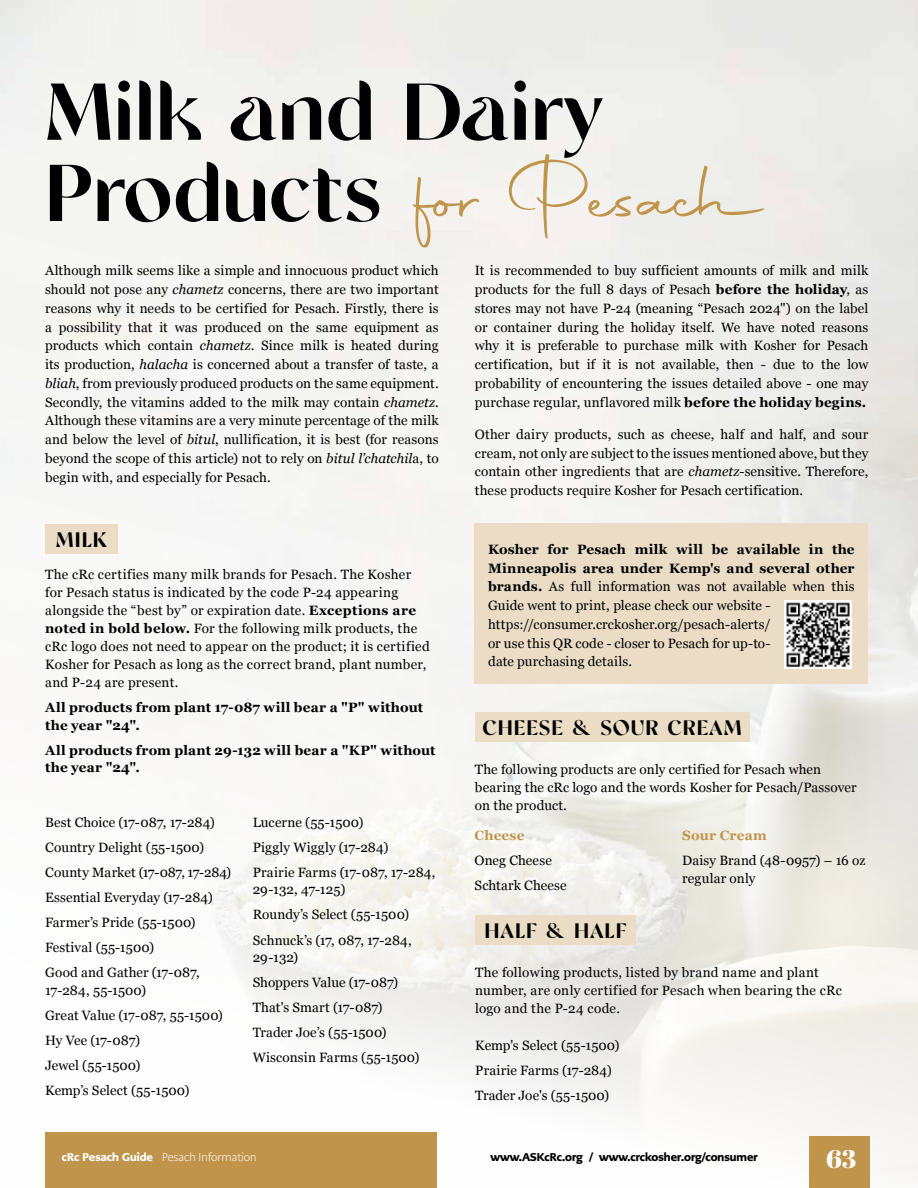
<style>
.page{position:relative;width:918px;height:1188px;background:#fff}
.page>*{position:absolute;margin:0;border:0;box-sizing:border-box;transform-origin:0 0}
.t1{font:87.3px "Autography";color:#c0954b}
.t2{font:80.4px/81.3px "Tangerine";color:#000}
.t3{font:25.5px "Abril Fatface";color:#fff}
.t4{font:21px "Tangerine";letter-spacing:.045em;color:#000}
.t5{font:13.5px/18.8px "Georgia";letter-spacing:.01em;color:#000}
.t6{font:700 13.5px/18px "Georgia";letter-spacing:.015em;color:#000}
.t7{font:700 13.5px "Georgia";letter-spacing:.015em;color:#c0954b}
.t8{font:900 11.25px "PMN Caecilia Sans Head";color:#000}
.t9{font:300 11.25px "PMN Caecilia Sans Head";color:#fff}
.s1{font-style:italic}
.s2{font-weight:700}
.s3{font-weight:900}
</style>
<div class="page">
<img style="left:0;top:0;width:918px;height:1188px">
<div style="left:45px;top:524px;width:73px;height:30px;background:#eadcc5"></div>
<div style="left:475px;top:915px;width:161px;height:30px;background:#eadcc5"></div>
<div style="left:475px;top:712px;width:274px;height:30px;background:#eadcc5"></div>
<div style="left:475px;top:523px;width:393px;height:161px;background:#eadcc5"></div>
<img style="left:784px;top:601px;width:68px;height:67px">
<div style="left:45px;top:1133px;width:391px;height:55px;background:#c0954b"></div>
<div style="left:809px;top:1137px;width:61px;height:51px;background:#c0954b"></div>
<h2 class="t2" style="left:45px;top:79px;width:561px">Milk and Dairy<br>Products</h2>
<h1 class="t1" style="left:418px;top:142px;width:349px">for Pesach</h1>
<p class="t5" style="left:45px;top:261px;width:395px;text-align:justify">Although milk seems like a simple and innocuous product which should not pose any <span class="s1">chametz</span> concerns, there are two important reasons why it needs to be certified for Pesach. Firstly, there is a possibility that it was produced on the same equipment as products which contain <span class="s1">chametz</span>. Since milk is heated during its production, <span class="s1">halacha</span> is concerned about a transfer of taste, a <span class="s1">bliah</span>, from previously produced products on the same equipment.<br>Secondly, the vitamins added to the milk may contain <span class="s1">chametz</span>.<br>Although these vitamins are a very minute percentage of the milk and below the level of <span class="s1">bitul</span>, nullification, it is best (for reasons beyond the scope of this article) not to rely on <span class="s1">bitul l’chatchil</span>a, to begin with, and especially for Pesach.</p>
<p class="t5" style="left:475px;top:261px;width:395px;text-align:justify">It is recommended to buy sufficient amounts of milk and milk products for the full 8 days of Pesach <span class="s2">before the holiday</span>, as stores may not have P-24 (meaning “Pesach 2024") on the label or container during the holiday itself. We have noted reasons why it is preferable to purchase milk with Kosher for Pesach certification, but if it is not available, then - due to the low probability of encountering the issues detailed above - one may purchase regular, unflavored milk <span class="s2">before the holiday begins.</span></p>
<p class="t5" style="left:475px;top:424px;width:395px;text-align:justify">Other dairy products, such as cheese, half and half, and sour cream, not only are subject to the issues mentioned above, but they contain other ingredients that are <span class="s1">chametz</span>-sensitive. Therefore, these products require Kosher for Pesach certification.</p>
<h3 class="t4" style="left:56px;top:526px;width:53px">MILK</h3>
<p class="t5" style="left:45px;top:565px;width:386px;line-height:18px">The cRc certifies many milk brands for Pesach. The Kosher for Pesach status is indicated by the code P-24 appearing alongside the “best by” or expiration date. <span class="s2">Exceptions are noted in bold below.</span> For the following milk products, the cRc logo does not need to appear on the product; it is certified Kosher for Pesach as long as the correct brand, plant number, and P-24 are present.</p>
<p class="t6" style="left:45px;top:697px;width:380px">All products from plant 17-087 will bear a "P" without the year "24".</p>
<p class="t6" style="left:45px;top:740px;width:392px">All products from plant 29-132 will bear a "KP" without the year "24".</p>
<p class="t5" style="left:45px;top:809px;width:188px;line-height:25px">Best Choice (17-087, 17-284)<br>Country Delight (55-1500)<br>County Market (17-087, 17-284)<br>Essential Everyday (17-284)<br>Farmer’s Pride (55-1500)<br>Festival (55-1500)<br>Good and Gather (17-087,</p>
<p class="t5" style="left:45px;top:977px;width:179px;line-height:25px">17-284, 55-1500)<br>Great Value (17-087, 55-1500)<br>Hy Vee (17-087)<br>Jewel (55-1500)<br>Kemp’s Select (55-1500)</p>
<p class="t5" style="left:253px;top:809px;width:184px;line-height:25px">Lucerne (55-1500)<br>Piggly Wiggly (17-284)<br>Prairie Farms (17-087, 17-284,</p>
<p class="t5" style="left:253px;top:877px;width:161px;line-height:25px">29-132, 47-125)<br>Roundy’s Select (55-1500)<br>Schnuck’s (17, 087, 17-284,</p>
<p class="t5" style="left:253px;top:944px;width:168px;line-height:25px">29-132)<br>Shoppers Value (17-087)<br>That's Smart (17-087)<br>Trader Joe’s (55-1500)<br>Wisconsin Farms (55-1500)</p>
<p class="t5" style="left:488px;top:539px;width:368px"><span class="s2">Kosher for Pesach milk will be available in the Minneapolis area under Kemp's and several other brands.</span> As full information was not available when this Guide went to print, please check our website - https://consumer.crckosher.org/pesach-alerts/<br>or use this QR code - closer to Pesach for up-to-<br>date purchasing details.</p>
<h3 class="t4" style="left:482px;top:715px;width:261px">CHEESE &amp; SOUR CREAM</h3>
<p class="t5" style="left:475px;top:760px;width:383px;line-height:18px">The following products are only certified for Pesach when bearing the cRc logo and the words Kosher for Pesach/Passover on the product.</p>
<p class="t7" style="left:475px;top:825px;width:51px">Cheese</p>
<p class="t5" style="left:475px;top:848px;width:94px;line-height:25px">Oneg Cheese<br>Schtark Cheese</p>
<h3 class="t4" style="left:485px;top:918px;width:144px">HALF &amp; HALF</h3>
<p class="t7" style="left:682px;top:825px;width:86px">Sour Cream</p>
<p class="t5" style="left:682px;top:852px;width:185px;line-height:17.2px">Daisy Brand (48-0957) – 16 oz regular only</p>
<p class="t5" style="left:475px;top:963px;width:368px;line-height:18px">The following products, listed by brand name and plant number, are only certified for Pesach when bearing the cRc logo and the P-24 code.</p>
<p class="t5" style="left:475px;top:1032px;width:146px;line-height:25px">Kemp's Select (55-1500)<br>Prairie Farms (17-284)<br>Trader Joe's (55-1500)</p>
<p class="t9" style="left:62px;top:1150px;width:196px"><span class="s3">cRc Pesach Guide</span> Pesach Information</p>
<p class="t8" style="left:491px;top:1149px;width:269px">www.ASKcRc.org / www.crckosher.org/consumer</p>
<h3 class="t3" style="left:826px;top:1141px;width:32px">63</h3>
</div>
